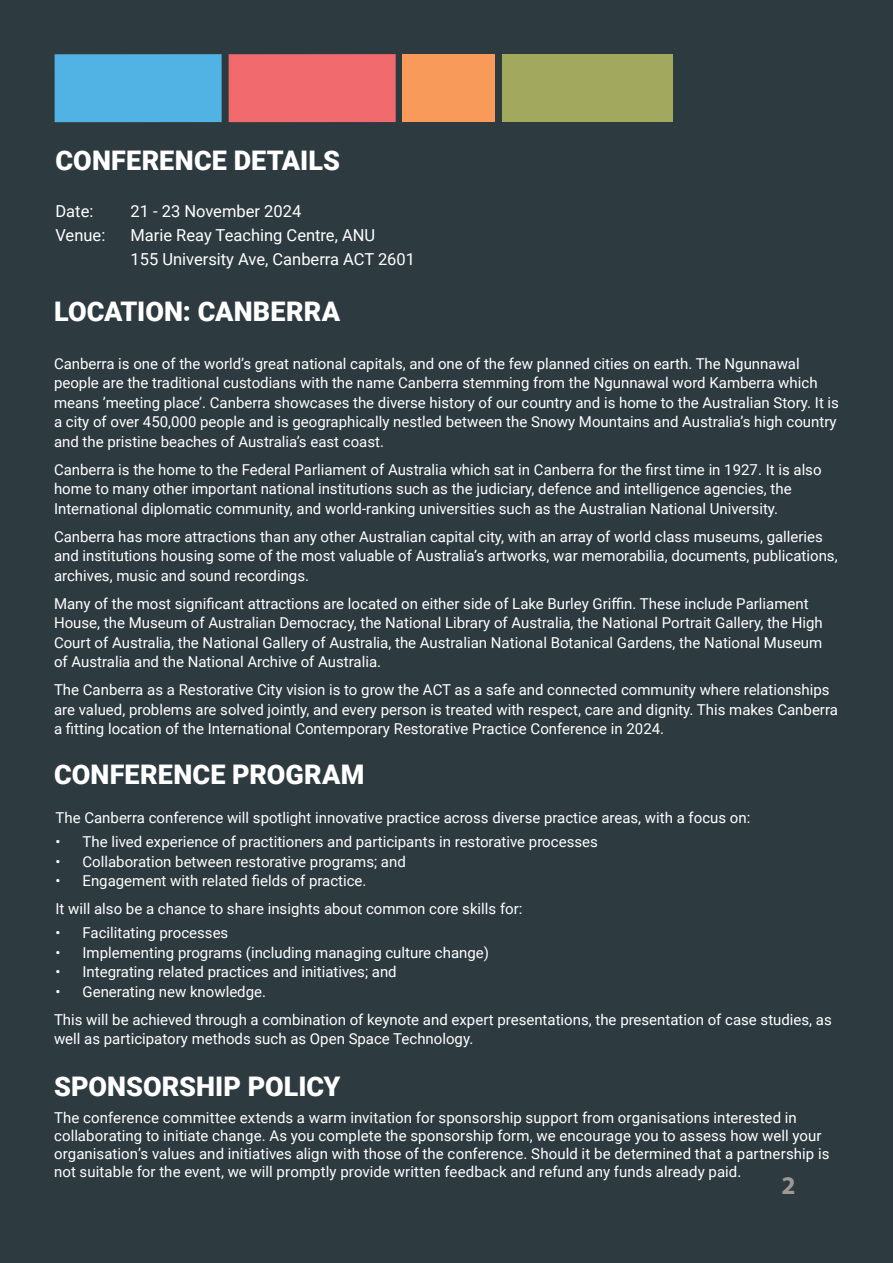
<style>
.page{position:relative;width:893px;height:1263px;background:#2d3a40}
.page>*{position:absolute;margin:0;border:0;box-sizing:border-box;transform-origin:0 0}
.t1{font:900 27px "Roboto";color:#fff}
.t2{font:700 25.5px "Myriad Pro";color:#9d9a96}
.t3{font:16.5px "Roboto";color:#fff}
.t4{font:15px/19.5px "Roboto";color:#fff}
</style>
<div class="page">
<div style="left:229px;top:54px;width:167px;height:68px;background:#f16a6d"></div>
<div style="left:403px;top:54px;width:92px;height:68px;background:#f89a5a"></div>
<div style="left:501px;top:54px;width:171px;height:68px;background:#a2a85e"></div>
<div style="left:55px;top:54px;width:167px;height:68px;background:#51b2e4"></div>
<p class="t1" style="left:56px;top:142px;width:286px">CONFERENCE DETAILS</p>
<p class="t3" style="left:56px;top:199px;width:39px">Date:</p>
<p class="t3" style="left:130px;top:199px;width:172px">21 - 23 November 2024</p>
<p class="t3" style="left:56px;top:223px;width:51px">Venue:</p>
<p class="t3" style="left:130px;top:223px;width:246px">Marie Reay Teaching Centre, ANU</p>
<p class="t3" style="left:130px;top:247px;width:286px">155 University Ave, Canberra ACT 2601</p>
<p class="t1" style="left:54px;top:292px;width:288px">LOCATION: CANBERRA</p>
<p class="t4" style="left:54px;top:353px;width:786px">Canberra is one of the world’s great national capitals, and one of the few planned cities on earth. The Ngunnawal people are the traditional custodians with the name Canberra stemming from the Ngunnawal word Kamberra which means ’meeting place’. Canberra showcases the diverse history of our country and is home to the Australian Story. It is a city of over 450,000 people and is geographically nestled between the Snowy Mountains and Australia’s high country and the pristine beaches of Australia’s east coast.</p>
<p class="t4" style="left:54px;top:459px;width:769px">Canberra is the home to the Federal Parliament of Australia which sat in Canberra for the first time in 1927. It is also home to many other important national institutions such as the judiciary, defence and intelligence agencies, the<br>International diplomatic community, and world-ranking universities such as the Australian National University.</p>
<p class="t4" style="left:54px;top:526px;width:785px">Canberra has more attractions than any other Australian capital city, with an array of world class museums, galleries and institutions housing some of the most valuable of Australia’s artworks, war memorabilia, documents, publications, archives, music and sound recordings.</p>
<p class="t4" style="left:54px;top:593px;width:770px">Many of the most significant attractions are located on either side of Lake Burley Griffin. These include Parliament House, the Museum of Australian Democracy, the National Library of Australia, the National Portrait Gallery, the High Court of Australia, the National Gallery of Australia, the Australian National Botanical Gardens, the National Museum of Australia and the National Archive of Australia.</p>
<p class="t4" style="left:54px;top:679px;width:785px">The Canberra as a Restorative City vision is to grow the ACT as a safe and connected community where relationships are valued, problems are solved jointly, and every person is treated with respect, care and dignity. This makes Canberra a fitting location of the International Contemporary Restorative Practice Conference in 2024.</p>
<p class="t1" style="left:54px;top:756px;width:312px">CONFERENCE PROGRAM</p>
<p class="t4" style="left:56px;top:808px;width:696px">The Canberra conference will spotlight innovative practice across diverse practice areas, with a focus on:</p>
<p class="t4" style="left:56px;top:831px;width:544px">• The lived experience of practitioners and participants in restorative processes</p>
<p class="t4" style="left:56px;top:851px;width:352px">• Collaboration between restorative programs; and</p>
<p class="t4" style="left:56px;top:870px;width:312px">• Engagement with related fields of practice.</p>
<p class="t4" style="left:56px;top:898px;width:468px">It will also be a chance to share insights about common core skills for:</p>
<p class="t4" style="left:56px;top:922px;width:174px">• Facilitating processes</p>
<p class="t4" style="left:56px;top:942px;width:435px">• Implementing programs (including managing culture change)</p>
<p class="t4" style="left:56px;top:961px;width:343px">• Integrating related practices and initiatives; and</p>
<p class="t4" style="left:56px;top:981px;width:212px">• Generating new knowledge.</p>
<p class="t4" style="left:54px;top:1009px;width:779px">This will be achieved through a combination of keynote and expert presentations, the presentation of case studies, as well as participatory methods such as Open Space Technology.</p>
<p class="t1" style="left:54px;top:1068px;width:288px">SPONSORSHIP POLICY</p>
<p class="t4" style="left:54px;top:1108px;width:777px;line-height:18px">The conference committee extends a warm invitation for sponsorship support from organisations interested in collaborating to initiate change. As you complete the sponsorship form, we encourage you to assess how well your organisation’s values and initiatives align with those of the conference. Should it be determined that a partnership is not suitable for the event, we will promptly provide written feedback and refund any funds already paid.</p>
<p class="t2" style="left:782px;top:1169px;width:16px">2</p>
</div>
